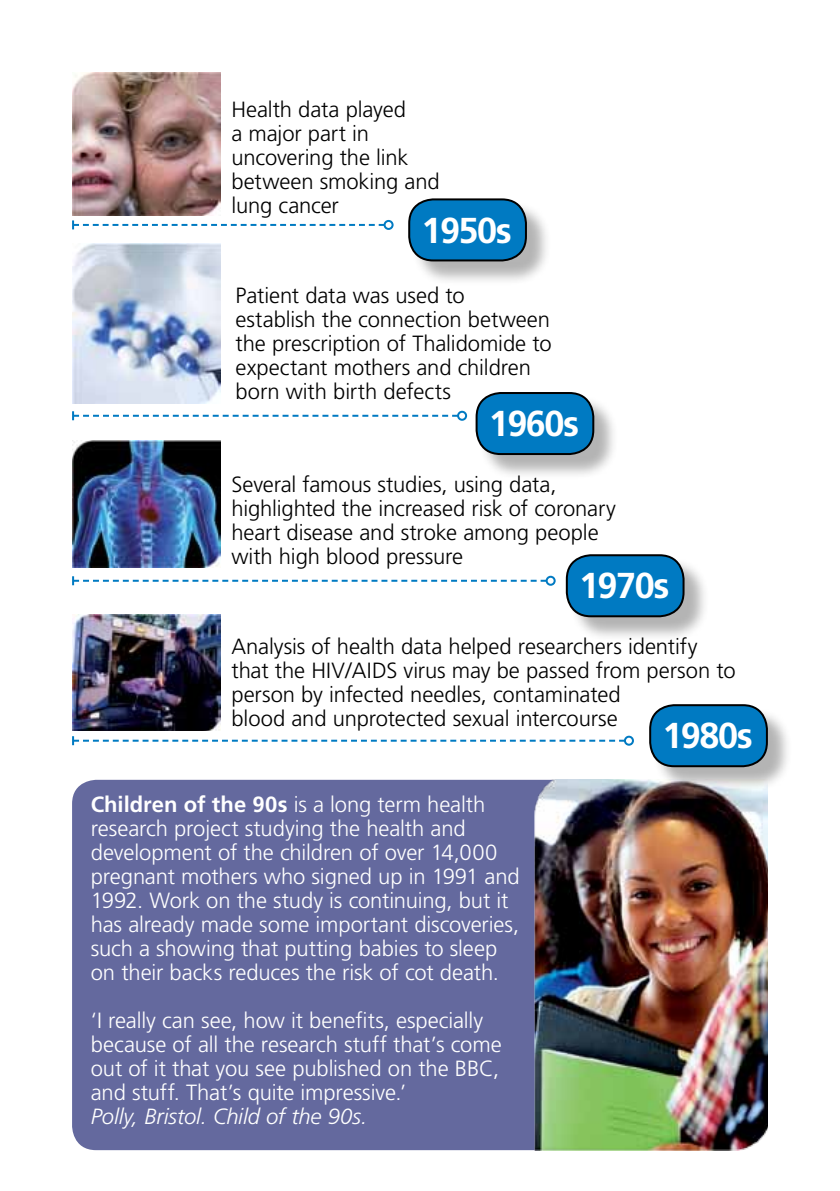
<style>
.page{position:relative;width:840px;height:1191px;background:#fff}
.page>*{position:absolute;margin:0;border:0;box-sizing:border-box;transform-origin:0 0}
.t1{font:700 36px "Frutiger";letter-spacing:-.04em;color:#fff}
.t2{font:300 22px/24px "Frutiger";letter-spacing:-.005em;color:#000}
.t3{font:300 22px/24px "Frutiger";letter-spacing:-.005em;color:#fff}
.t4{font:italic 300 22px "Frutiger";letter-spacing:-.005em;color:#fff}
.s1{font-weight:700}
</style>
<div class="page">
<div style="left:568px;top:557px;width:141px;height:85px;background:#000;opacity:.3"></div>
<div style="left:566px;top:555px;width:117px;height:61px;background:#007ac2;border-radius:24px"></div>
<div style="left:565px;top:554px;width:119px;height:63px;border:2px solid #000;border-radius:24px"></div>
<div style="left:478px;top:395px;width:140px;height:85px;background:#000;opacity:.3"></div>
<div style="left:476px;top:393px;width:117px;height:61px;background:#007ac2;border-radius:24px"></div>
<div style="left:475px;top:392px;width:119px;height:63px;border:2px solid #000;border-radius:24px"></div>
<div style="left:411px;top:201px;width:140px;height:85px;background:#000;opacity:.3"></div>
<div style="left:409px;top:199px;width:116px;height:61px;background:#007ac2;border-radius:24px"></div>
<div style="left:408px;top:198px;width:118px;height:63px;border:2px solid #000;border-radius:24px"></div>
<img style="left:72px;top:243px;width:149px;height:161px">
<img style="left:72px;top:72px;width:149px;height:143px">
<img style="left:72px;top:615px;width:149px;height:115px">
<img style="left:72px;top:440px;width:149px;height:127px">
<svg style="left:72px;top:220px;width:311px;height:9px"></svg>
<div style="left:383px;top:220px;width:10px;height:10px;border:2px solid #007ac2;border-radius:50%"></div>
<svg style="left:72px;top:411px;width:386px;height:9px"></svg>
<div style="left:457px;top:411px;width:10px;height:10px;border:2px solid #007ac2;border-radius:50%"></div>
<svg style="left:72px;top:576px;width:473px;height:9px"></svg>
<div style="left:545px;top:576px;width:10px;height:10px;border:2px solid #007ac2;border-radius:50%"></div>
<svg style="left:72px;top:736px;width:551px;height:9px"></svg>
<div style="left:623px;top:735px;width:10px;height:10px;border:2px solid #007ac2;border-radius:50%"></div>
<div style="left:72px;top:780px;width:658px;height:370px;background:#64699e;border-radius:24px"></div>
<img style="left:534px;top:780px;width:233px;height:370px">
<div style="left:651px;top:707px;width:141px;height:85px;background:#000;opacity:.3"></div>
<div style="left:649px;top:705px;width:117px;height:61px;background:#007ac2;border-radius:24px"></div>
<div style="left:648px;top:704px;width:119px;height:63px;border:2px solid #000;border-radius:24px"></div>
<p class="t2" style="left:231px;top:97px;width:210px">Health data played<br>a major part in uncovering the link between smoking and lung cancer</p>
<h1 class="t1" style="left:421px;top:209px;width:92px">1950s</h1>
<p class="t2" style="left:235px;top:283px;width:317px">Patient data was used to<br>establish the connection between the prescription of Thalidomide to expectant mothers and children born with birth defects</p>
<h1 class="t1" style="left:488px;top:402px;width:92px">1960s</h1>
<p class="t2" style="left:231px;top:472px;width:385px">Several famous studies, using data, highlighted the increased risk of coronary heart disease and stroke among people with high blood pressure</p>
<h1 class="t1" style="left:578px;top:564px;width:92px">1970s</h1>
<p class="t2" style="left:231px;top:634px;width:505px">Analysis of health data helped researchers identify that the HIV/AIDS virus may be passed from person to person by infected needles, contaminated<br>blood and unprotected sexual intercourse</p>
<h1 class="t1" style="left:662px;top:714px;width:92px">1980s</h1>
<p class="t3" style="left:91px;top:792px;width:430px"><span class="s1">Children of the 90s</span> is a long term health research project studying the health and development of the children of over 14,000 pregnant mothers who signed up in 1991 and 1992. Work on the study is continuing, but it has already made some important discoveries, such a showing that putting babies to sleep on their backs reduces the risk of cot death.</p>
<p class="t3" style="left:91px;top:1008px;width:412px">‘I really can see, how it benefits, especially because of all the research stuff that’s come out of it that you see published on the BBC, and stuff. That’s quite impressive.’</p>
<p class="t4" style="left:91px;top:1104px;width:278px">Polly, Bristol. Child of the 90s.</p>
</div>
